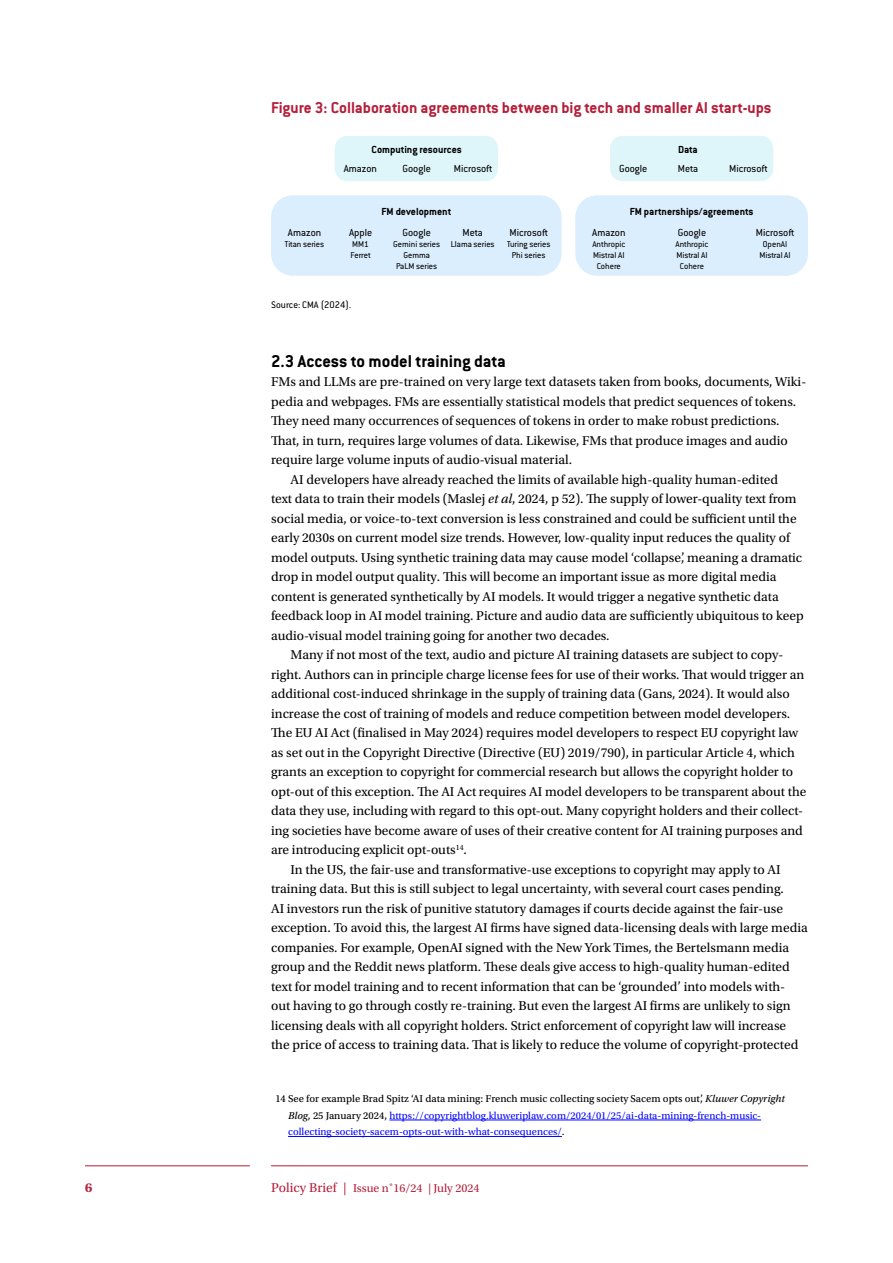
<style>
.page{position:relative;width:893px;height:1263px;background:#fff}
.page>*{position:absolute;margin:0;border:0;box-sizing:border-box;transform-origin:0 0}
.t1{font:700 18.75px "Conduit ITC Std";color:#000}
.t2{font:700 17.25px "Conduit ITC Std";color:#b41f3a}
.t3{font:13.5px "Utopia Std";color:#000}
.t4{font:700 13.5px "Utopia Std";color:#b41f3a}
.t5{font:12px "Utopia Std";color:#b41f3a}
.t6{font:11.25px "Conduit ITC";color:#000}
.t7{font:700 11.25px "Conduit ITC";color:#000}
.t8{font:10.5px/16.5px "Utopia Std";color:#00f}
.t9{font:10.5px "Utopia Std Capt";color:#000}
.t10{font:10.5px "Conduit ITC";letter-spacing:.005em;color:#000}
.t11{font:9.3px/11.2px "Conduit ITC";color:#000;text-align:center}
.s1{font-style:italic}
.s2{font-family:"Utopia Std Capt It"}
.s3{font-family:"Utopia Std Capt It";color:#000}
.s4{font-family:"Utopia Std Capt";color:#000}
.s5{font-size:13.5px}
</style>
<div class="page">
<hr style="left:85px;top:1165px;width:165px;height:1px;background:#b41f3a">
<hr style="left:271px;top:1165px;width:537px;height:1px;background:#b41f3a">
<hr style="left:389px;top:1120px;width:372px;height:1px;background:#00f">
<hr style="left:288px;top:1136px;width:274px;height:1px;background:#00f">
<div style="left:335px;top:136px;width:163px;height:45px;background:#def6fa;border-radius:12px"></div>
<div style="left:271px;top:195px;width:291px;height:81px;background:#dbeefd;border-radius:22px"></div>
<div style="left:575px;top:195px;width:233px;height:81px;background:#dbeefd;border-radius:22px"></div>
<div style="left:610px;top:136px;width:163px;height:45px;background:#def6fa;border-radius:12px"></div>
<p class="t2" style="left:271px;top:97px;width:502px">Figure 3: Collaboration agreements between big tech and smaller AI start-ups</p>
<p class="t7" style="left:372px;top:143px;width:92px">Computing resources</p>
<p class="t6" style="left:344px;top:161px;width:35px">Amazon</p>
<p class="t6" style="left:402px;top:161px;width:30px">Google</p>
<p class="t6" style="left:454px;top:161px;width:40px">Microsoft</p>
<p class="t7" style="left:381px;top:205px;width:71px">FM development</p>
<p class="t7" style="left:678px;top:143px;width:21px">Data</p>
<p class="t6" style="left:619px;top:161px;width:30px">Google</p>
<p class="t6" style="left:678px;top:161px;width:22px">Meta</p>
<p class="t6" style="left:729px;top:161px;width:40px">Microsoft</p>
<p class="t7" style="left:630px;top:205px;width:125px">FM partnerships/agreements</p>
<p class="t6" style="left:288px;top:225px;width:35px">Amazon</p>
<p class="t11" style="left:285px;top:238px;width:41px">Titan series</p>
<p class="t6" style="left:349px;top:225px;width:25px">Apple</p>
<p class="t11" style="left:351px;top:238px;width:21px;text-align:left">MM1<br>Ferret</p>
<p class="t6" style="left:402px;top:225px;width:30px">Google</p>
<p class="t11" style="left:393px;top:238px;width:48px">Gemini series<br>Gemma<br>PaLM series</p>
<p class="t6" style="left:462px;top:225px;width:22px">Meta</p>
<p class="t11" style="left:451px;top:238px;width:45px">Llama series</p>
<p class="t6" style="left:510px;top:225px;width:40px">Microsoft</p>
<p class="t11" style="left:507px;top:238px;width:45px">Turing series<br>Phi series</p>
<p class="t6" style="left:592px;top:225px;width:35px">Amazon</p>
<p class="t11" style="left:592px;top:238px;width:34px">Anthropic<br>Mistral AI<br>Cohere</p>
<p class="t6" style="left:678px;top:225px;width:30px">Google</p>
<p class="t11" style="left:675px;top:238px;width:34px">Anthropic<br>Mistral AI<br>Cohere</p>
<p class="t6" style="left:756px;top:225px;width:40px">Microsoft</p>
<p class="t11" style="left:759px;top:238px;width:33px">OpenAI<br>Mistral AI</p>
<p class="t10" style="left:271px;top:298px;width:82px">Source: CMA (2024).</p>
<h1 class="t1" style="left:271px;top:349px;width:236px">2.3 Access to model training data</h1>
<p class="t3" style="left:271px;top:374px;width:537px">FMs and LLMs are pre-trained on very large text datasets taken from books, documents, Wiki-</p>
<p class="t3" style="left:271px;top:394px;width:527px">pedia and webpages. FMs are essentially statistical models that predict sequences of tokens.</p>
<p class="t3" style="left:271px;top:413px;width:510px">They need many occurrences of sequences of tokens in order to make robust predictions.</p>
<p class="t3" style="left:271px;top:433px;width:518px">That, in turn, requires large volumes of data. Likewise, FMs that produce images and audio</p>
<p class="t3" style="left:271px;top:452px;width:303px">require large volume inputs of audio-visual material.</p>
<p class="t3" style="left:291px;top:472px;width:489px">AI developers have already reached the limits of available high-quality human-edited</p>
<p class="t3" style="left:271px;top:491px;width:527px">text data to train their models (Maslej <span class="s1">et al</span>, 2024, p 52). The supply of lower-quality text from</p>
<p class="t3" style="left:271px;top:511px;width:527px">social media, or voice-to-text conversion is less constrained and could be sufficient until the</p>
<p class="t3" style="left:271px;top:530px;width:520px">early 2030s on current model size trends. However, low-quality input reduces the quality of</p>
<p class="t3" style="left:271px;top:550px;width:533px">model outputs. Using synthetic training data may cause model ‘collapse’, meaning a dramatic</p>
<p class="t3" style="left:271px;top:569px;width:507px">drop in model output quality. This will become an important issue as more digital media</p>
<p class="t3" style="left:271px;top:589px;width:509px">content is generated synthetically by AI models. It would trigger a negative synthetic data</p>
<p class="t3" style="left:271px;top:608px;width:534px">feedback loop in AI model training. Picture and audio data are sufficiently ubiquitous to keep</p>
<p class="t3" style="left:271px;top:628px;width:340px">audio-visual model training going for another two decades.</p>
<p class="t3" style="left:291px;top:647px;width:494px">Many if not most of the text, audio and picture AI training datasets are subject to copy-</p>
<p class="t3" style="left:271px;top:667px;width:535px">right. Authors can in principle charge license fees for use of their works. That would trigger an</p>
<p class="t3" style="left:271px;top:686px;width:520px">additional cost-induced shrinkage in the supply of training data (Gans, 2024). It would also</p>
<p class="t3" style="left:271px;top:706px;width:521px">increase the cost of training of models and reduce competition between model developers.</p>
<p class="t3" style="left:271px;top:725px;width:529px">The EU AI Act (finalised in May 2024) requires model developers to respect EU copyright law</p>
<p class="t3" style="left:271px;top:745px;width:525px">as set out in the Copyright Directive (Directive (EU) 2019/790), in particular Article 4, which</p>
<p class="t3" style="left:271px;top:764px;width:524px">grants an exception to copyright for commercial research but allows the copyright holder to</p>
<p class="t3" style="left:271px;top:784px;width:537px">opt-out of this exception. The AI Act requires AI model developers to be transparent about the</p>
<p class="t3" style="left:271px;top:803px;width:534px">data they use, including with regard to this opt-out. Many copyright holders and their collect-</p>
<p class="t3" style="left:271px;top:823px;width:533px">ing societies have become aware of uses of their creative content for AI training purposes and</p>
<p class="t3" style="left:271px;top:842px;width:197px">are introducing explicit opt-outs<sup>14</sup>.</p>
<p class="t3" style="left:291px;top:862px;width:491px">In the US, the fair-use and transformative-use exceptions to copyright may apply to AI</p>
<p class="t3" style="left:271px;top:881px;width:514px">training data. But this is still subject to legal uncertainty, with several court cases pending.</p>
<p class="t3" style="left:271px;top:901px;width:513px">AI investors run the risk of punitive statutory damages if courts decide against the fair-use</p>
<p class="t3" style="left:271px;top:920px;width:538px">exception. To avoid this, the largest AI firms have signed data-licensing deals with large media</p>
<p class="t3" style="left:271px;top:940px;width:520px">companies. For example, OpenAI signed with the New York Times, the Bertelsmann media</p>
<p class="t3" style="left:271px;top:959px;width:520px">group and the Reddit news platform. These deals give access to high-quality human-edited</p>
<p class="t3" style="left:271px;top:979px;width:516px">text for model training and to recent information that can be ‘grounded’ into models with-</p>
<p class="t3" style="left:271px;top:998px;width:521px">out having to go through costly re-training. But even the largest AI firms are unlikely to sign</p>
<p class="t3" style="left:271px;top:1018px;width:517px">licensing deals with all copyright holders. Strict enforcement of copyright law will increase</p>
<p class="t3" style="left:271px;top:1037px;width:529px">the price of access to training data. That is likely to reduce the volume of copyright-protected</p>
<p class="t9" style="left:275px;top:1093px;width:511px">14 See for example Brad Spitz ‘AI data mining: French music collecting society Sacem opts out’, <span class="s2">Kluwer Copyright</span></p>
<p class="t8" style="left:288px;top:1107px;width:475px"><span class="s3">Blog</span><span class="s4">, 25 January 2024,</span> https://copyrightblog.kluweriplaw.com/2024/01/25/ai-data-mining-french-music&shy;collecting-society-sacem-opts-out-with-what-consequences/<span class="s4">.</span></p>
<p class="t4" style="left:85px;top:1179px;width:9px">6</p>
<p class="t5" style="left:271px;top:1181px;width:210px"><span class="s5">Policy Brief |</span> Issue n˚16/24 | July 2024</p>
</div>
